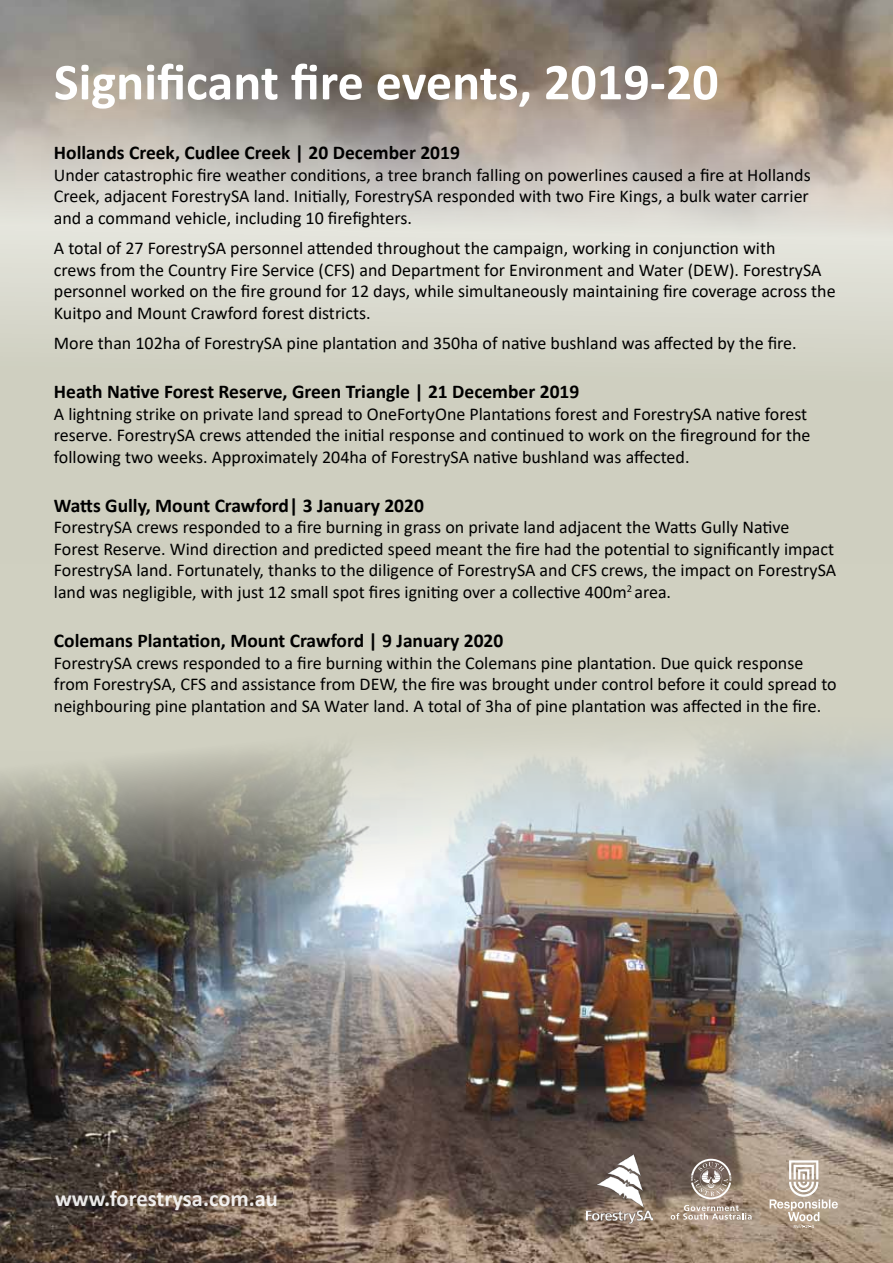
<style>
.page{position:relative;width:893px;height:1263px;background:#d0d0c1}
.page>*{position:absolute;margin:0;border:0;box-sizing:border-box;transform-origin:0 0}
.t1{font:700 52.2px "Calibri";color:#fff}
.t2{font:700 22.5px "Calibri";color:#fff}
.t3{font:700 19.5px "Calibri";color:#000}
.t4{font:18px/21.6px "Calibri";color:#000}
</style>
<div class="page">
<img style="left:0;top:0;width:893px;height:330px">
<img style="left:0;top:743px;width:893px;height:520px">
<svg style="left:671px;top:1205px;width:81px;height:15px"></svg>
<svg style="left:691px;top:1158px;width:40px;height:41px;background:#9f9289"></svg>
<img style="left:586px;top:1154px;width:67px;height:73px">
<svg style="left:770px;top:1160px;width:68px;height:68px;background:#bfb0a0"></svg>
<h1 class="t1" style="left:54px;top:45px;width:666px">Significant fire events, 2019-20</h1>
<p class="t3" style="left:54px;top:139px;width:407px">Hollands Creek, Cudlee Creek | 20 December 2019</p>
<p class="t4" style="left:54px;top:164px;width:758px;text-align:justify">Under catastrophic fire weather conditions, a tree branch falling on powerlines caused a fire at Hollands Creek, adjacent ForestrySA land. Initially, ForestrySA responded with two Fire Kings, a bulk water carrier and a command vehicle, including 10 firefighters.</p>
<p class="t4" style="left:54px;top:237px;width:783px">A total of 27 ForestrySA personnel attended throughout the campaign, working in conjunction with<br>crews from the Country Fire Service (CFS) and Department for Environment and Water (DEW). ForestrySA personnel worked on the fire ground for 12 days, while simultaneously maintaining fire coverage across the Kuitpo and Mount Crawford forest districts.</p>
<p class="t4" style="left:54px;top:332px;width:744px">More than 102ha of ForestrySA pine plantation and 350ha of native bushland was affected by the fire.</p>
<p class="t3" style="left:54px;top:378px;width:527px">Heath Native Forest Reserve, Green Triangle | 21 December 2019</p>
<p class="t4" style="left:54px;top:402px;width:758px">A lightning strike on private land spread to OneFortyOne Plantations forest and ForestrySA native forest reserve. ForestrySA crews attended the initial response and continued to work on the fireground for the following two weeks. Approximately 204ha of ForestrySA native bushland was affected.</p>
<p class="t3" style="left:54px;top:491px;width:372px">Watts Gully, Mount Crawford| 3 January 2020</p>
<p class="t4" style="left:54px;top:516px;width:784px">ForestrySA crews responded to a fire burning in grass on private land adjacent the Watts Gully Native Forest Reserve. Wind direction and predicted speed meant the fire had the potential to significantly impact ForestrySA land. Fortunately, thanks to the diligence of ForestrySA and CFS crews, the impact on ForestrySA land was negligible, with just 12 small spot fires igniting over a collective 400m<sup>2</sup> area.</p>
<p class="t3" style="left:54px;top:627px;width:451px">Colemans Plantation, Mount Crawford | 9 January 2020</p>
<p class="t4" style="left:54px;top:651px;width:784px">ForestrySA crews responded to a fire burning within the Colemans pine plantation. Due quick response from ForestrySA, CFS and assistance from DEW, the fire was brought under control before it could spread to neighbouring pine plantation and SA Water land. A total of 3ha of pine plantation was affected in the fire.</p>
<p class="t2" style="left:55px;top:1183px;width:224px">www.forestrysa.com.au</p>
</div>
